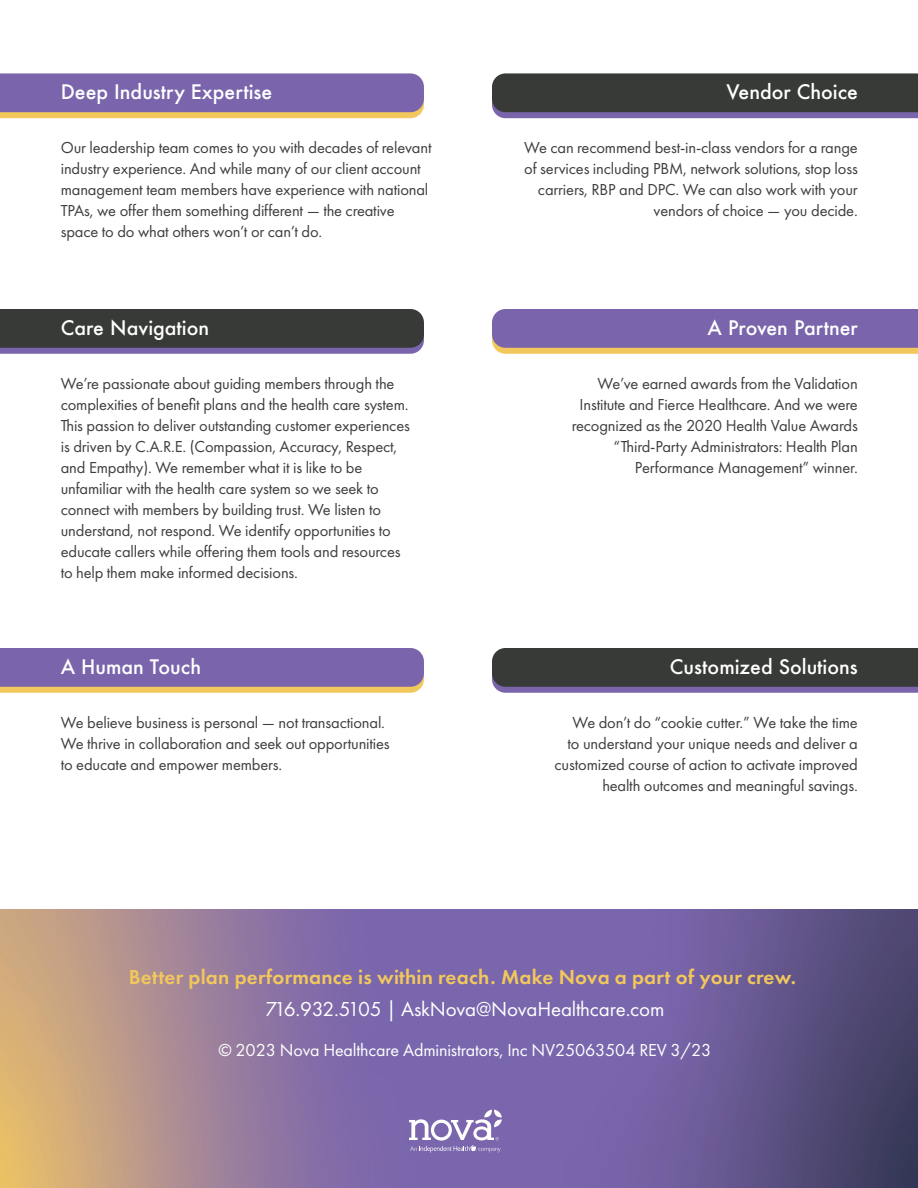
<style>
.page{position:relative;width:918px;height:1188px;background:#fff}
.page>*{position:absolute;margin:0;border:0;box-sizing:border-box;transform-origin:0 0}
.t1{font:600 21px/31.5px "Futura PT";letter-spacing:.01em;color:#f2c75c;text-align:center}
.t2{font:500 19.5px "Futura";color:#fff}
.t3{font:18px "Futura PT";letter-spacing:-.01em;color:#fff}
.t4{font:16.5px/21px "Futura PT";letter-spacing:-.01em;color:#3e3e3f}
.s1{font-weight:400;color:#fff}
</style>
<div class="page">
<img style="left:0;top:909px;width:918px;height:279px">
<svg style="left:0;top:73px;width:424px;height:45px;background:#8b73a2"></svg>
<svg style="left:0;top:648px;width:424px;height:45px;background:#8b73a1"></svg>
<svg style="left:0;top:309px;width:424px;height:45px;background:#414147"></svg>
<svg style="left:492px;top:73px;width:426px;height:45px;background:#424248"></svg>
<svg style="left:492px;top:648px;width:426px;height:45px;background:#414147"></svg>
<svg style="left:492px;top:309px;width:426px;height:45px;background:#8b73a2"></svg>
<svg style="left:409px;top:1110px;width:93px;height:43px"></svg>
<p class="t2" style="left:61px;top:79px;width:213px">Deep Industry Expertise</p>
<p class="t4" style="left:61px;top:137px;width:372px">Our leadership team comes to you with decades of relevant industry experience. And while many of our client account management team members have experience with national TPAs, we offer them something different — the creative space to do what others won’t or can’t do.</p>
<p class="t2" style="left:61px;top:314px;width:150px">Care Navigation</p>
<p class="t4" style="left:61px;top:373px;width:351px">We’re passionate about guiding members through the complexities of benefit plans and the health care system.<br>This passion to deliver outstanding customer experiences is driven by C.A.R.E. (Compassion, Accuracy, Respect, and Empathy). We remember what it is like to be unfamiliar with the health care system so we seek to connect with members by building trust. We listen to understand, not respond. We identify opportunities to educate callers while offering them tools and resources to help them make informed decisions.</p>
<p class="t2" style="left:61px;top:653px;width:142px">A Human Touch</p>
<p class="t4" style="left:61px;top:712px;width:331px">We believe business is personal — not transactional.<br>We thrive in collaboration and seek out opportunities to educate and empower members.</p>
<p class="t2" style="left:727px;top:79px;width:133px">Vendor Choice</p>
<p class="t4" style="left:524px;top:137px;width:335px;text-align:right">We can recommend best-in-class vendors for a range of services including PBM, network solutions, stop loss carriers, RBP and DPC. We can also work with your vendors of choice — you decide.</p>
<p class="t2" style="left:708px;top:314px;width:152px">A Proven Partner</p>
<p class="t4" style="left:572px;top:373px;width:288px;text-align:right">We’ve earned awards from the Validation Institute and Fierce Healthcare. And we were recognized as the 2020 Health Value Awards “Third-Party Administrators: Health Plan Performance Management” winner.</p>
<p class="t2" style="left:670px;top:653px;width:189px">Customized Solutions</p>
<p class="t4" style="left:555px;top:712px;width:305px;text-align:right">We don’t do “cookie cutter.” We take the time<br>to understand your unique needs and deliver a customized course of action to activate improved health outcomes and meaningful savings.</p>
<p class="t1" style="left:129px;top:961px;width:669px">Better plan performance is within reach. Make Nova a part of your crew.<br><span class="s1">716.932.5105 | AskNova@NovaHealthcare.com</span></p>
<p class="t3" style="left:218px;top:1039px;width:494px">© 2023 Nova Healthcare Administrators, Inc NV25063504 REV 3/23</p>
</div>
